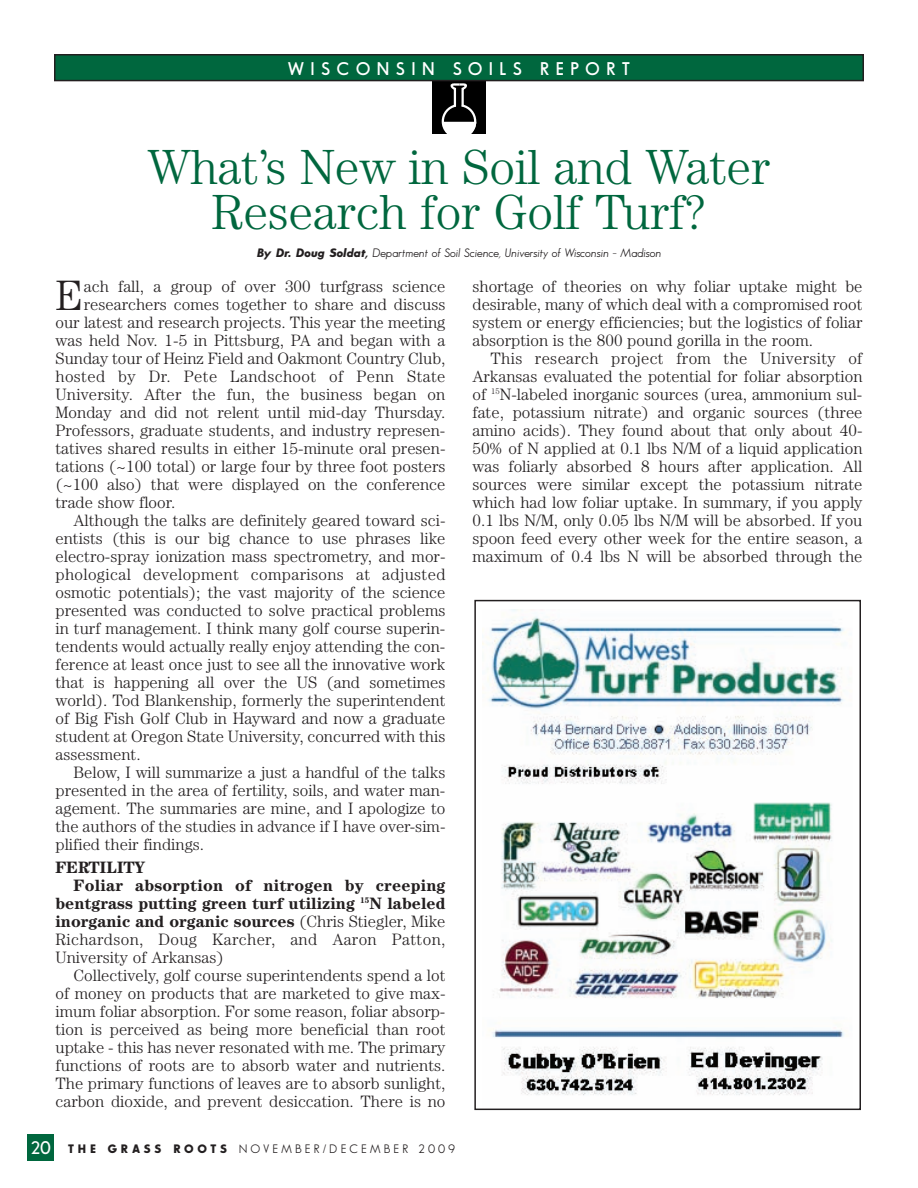
<style>
.page{position:relative;width:918px;height:1188px;background:#fff}
.page>*{position:absolute;margin:0;border:0;box-sizing:border-box;transform-origin:0 0}
.t1{font:300 49.5px/45px "Century";letter-spacing:-.005em;color:#00673e;text-align:center}
.t2{font:300 42.6px "Century";color:#231f20}
.t3{font:600 18px "Sans Serif FLF";letter-spacing:.355em;color:#fff}
.t4{font:300 16.5px/18px "Century";color:#231f20;text-align:justify}
.t5{font:700 16.5px "Century";color:#231f20}
.t6{font:300 16.5px "Century";letter-spacing:.02em;color:#231f20}
.t7{font:italic 12px "Sans Serif FLF";color:#231f20}
.t8{font:12px "Sans Serif FLF";letter-spacing:.26em;color:#231f20}
.s1{font-weight:700}
.s2{font-weight:300}
.s3{font-weight:600;font-size:18px;color:#fff}
</style>
<div class="page">
<div style="left:27px;top:1134px;width:27px;height:27px;background:#00673e"></div>
<div style="left:432px;top:81px;width:54px;height:53px;background:#000"></div>
<svg style="left:441px;top:83px;width:36px;height:51px"></svg>
<div style="left:55px;top:55px;width:808px;height:26px;background:#00673e"></div>
<div style="left:54px;top:54px;width:810px;height:27px;border:2px solid #231f20"></div>
<img style="left:482px;top:609px;width:363px;height:487px">
<div style="left:474px;top:600px;width:387px;height:510px;border:2px solid #231f20"></div>
<p class="t3" style="left:288px;top:58px;width:344px">WISCONSIN SOILS REPORT</p>
<h1 class="t1" style="left:148px;top:149px;width:624px">What’s New in Soil and Water<br>Research for Golf Turf?</h1>
<p class="t7" style="left:257px;top:246px;width:406px"><span class="s1">By Dr. Doug Soldat,</span> Department of Soil Science, University of Wisconsin – Madison</p>
<h2 class="t2" style="left:56px;top:280px;width:30px">E</h2>
<p class="t4" style="left:84px;top:278px;width:363px">ach fall, a group of over 300 turfgrass science</p>
<p class="t4" style="left:84px;top:296px;width:363px">researchers comes together to share and discuss</p>
<p class="t4" style="left:55px;top:314px;width:392px">our latest and research projects. This year the meeting</p>
<p class="t4" style="left:55px;top:332px;width:391px">was held Nov. 1-5 in Pittsburg, PA and began with a</p>
<p class="t4" style="left:55px;top:350px;width:392px">Sunday tour of Heinz Field and Oakmont Country Club,</p>
<p class="t6" style="left:55px;top:370px;width:391px">hosted by Dr. Pete Landschoot of Penn State</p>
<p class="t4" style="left:55px;top:386px;width:391px">University. After the fun, the business began on</p>
<p class="t4" style="left:55px;top:404px;width:391px">Monday and did not relent until mid-day Thursday.</p>
<p class="t4" style="left:55px;top:422px;width:391px">Professors, graduate students, and industry represen-</p>
<p class="t4" style="left:55px;top:440px;width:392px">tatives shared results in either 15-minute oral presen-</p>
<p class="t4" style="left:55px;top:458px;width:392px">tations (~100 total) or large four by three foot posters</p>
<p class="t4" style="left:55px;top:476px;width:391px">(~100 also) that were displayed on the conference</p>
<p class="t4" style="left:55px;top:494px;width:122px">trade show floor.</p>
<p class="t4" style="left:74px;top:512px;width:373px">Although the talks are definitely geared toward sci-</p>
<p class="t4" style="left:55px;top:530px;width:391px">entists (this is our big chance to use phrases like</p>
<p class="t4" style="left:55px;top:548px;width:392px">electro-spray ionization mass spectrometry, and mor-</p>
<p class="t6" style="left:55px;top:568px;width:392px">phological development comparisons at adjusted</p>
<p class="t4" style="left:55px;top:584px;width:391px">osmotic potentials); the vast majority of the science</p>
<p class="t4" style="left:55px;top:602px;width:391px">presented was conducted to solve practical problems</p>
<p class="t4" style="left:55px;top:620px;width:391px">in turf management. I think many golf course superin-</p>
<p class="t4" style="left:55px;top:638px;width:391px">tendents would actually really enjoy attending the con-</p>
<p class="t4" style="left:55px;top:656px;width:392px">ference at least once just to see all the innovative work</p>
<p class="t4" style="left:55px;top:674px;width:392px">that is happening all over the US (and sometimes</p>
<p class="t4" style="left:55px;top:692px;width:392px">world). Tod Blankenship, formerly the superintendent</p>
<p class="t4" style="left:55px;top:710px;width:391px">of Big Fish Golf Club in Hayward and now a graduate</p>
<p class="t4" style="left:55px;top:728px;width:391px">student at Oregon State University, concurred with this</p>
<p class="t4" style="left:55px;top:746px;width:87px">assessment.</p>
<p class="t4" style="left:74px;top:764px;width:373px">Below, I will summarize a just a handful of the talks</p>
<p class="t4" style="left:55px;top:782px;width:391px">presented in the area of fertility, soils, and water man-</p>
<p class="t4" style="left:55px;top:800px;width:392px">agement. The summaries are mine, and I apologize to</p>
<p class="t4" style="left:55px;top:818px;width:392px">the authors of the studies in advance if I have over-sim-</p>
<p class="t4" style="left:55px;top:836px;width:150px">plified their findings.</p>
<p class="t5" style="left:55px;top:862px;width:91px">FERTILITY</p>
<p class="t5" style="left:74px;top:880px;width:373px">Foliar absorption of nitrogen by creeping</p>
<p class="t5" style="left:55px;top:898px;width:392px">bentgrass putting green turf utilizing <sup>15</sup>N labeled</p>
<p class="t5" style="left:55px;top:916px;width:392px">inorganic and organic sources <span class="s2">(Chris Stiegler, Mike</span></p>
<p class="t6" style="left:55px;top:934px;width:392px">Richardson, Doug Karcher, and Aaron Patton,</p>
<p class="t4" style="left:55px;top:950px;width:170px">University of Arkansas)</p>
<p class="t4" style="left:74px;top:968px;width:373px">Collectively, golf course superintendents spend a lot</p>
<p class="t4" style="left:55px;top:986px;width:392px">of money on products that are marketed to give max-</p>
<p class="t4" style="left:55px;top:1004px;width:391px">imum foliar absorption. For some reason, foliar absorp-</p>
<p class="t4" style="left:55px;top:1022px;width:392px">tion is perceived as being more beneficial than root</p>
<p class="t4" style="left:55px;top:1040px;width:391px">uptake - this has never resonated with me. The primary</p>
<p class="t4" style="left:55px;top:1058px;width:392px">functions of roots are to absorb water and nutrients.</p>
<p class="t4" style="left:55px;top:1076px;width:392px">The primary functions of leaves are to absorb sunlight,</p>
<p class="t4" style="left:55px;top:1094px;width:392px">carbon dioxide, and prevent desiccation. There is no</p>
<p class="t8" style="left:30px;top:1142px;width:427px"><span class="s3">20</span> <span class="s1">THE GRASS ROOTS</span> NOVEMBER/DECEMBER 2009</p>
<p class="t4" style="left:473px;top:278px;width:392px">shortage of theories on why foliar uptake might be desirable, many of which deal with a compromised root system or energy efficiencies; but the logistics of foliar absorption is the 800 pound gorilla in the room.</p>
<p class="t4" style="left:472px;top:350px;width:392px;text-indent:18px">This research project from the University of Arkansas evaluated the potential for foliar absorption of <sup>15</sup>N-labeled inorganic sources (urea, ammonium sul&shy;fate, potassium nitrate) and organic sources (three amino acids). They found about that only about 40- 50% of N applied at 0.1 lbs N/M of a liquid application was foliarly absorbed 8 hours after application. All sources were similar except the potassium nitrate which had low foliar uptake. In summary, if you apply 0.1 lbs N/M, only 0.05 lbs N/M will be absorbed. If you spoon feed every other week for the entire season, a maximum of 0.4 lbs N will be absorbed through the</p>
</div>
